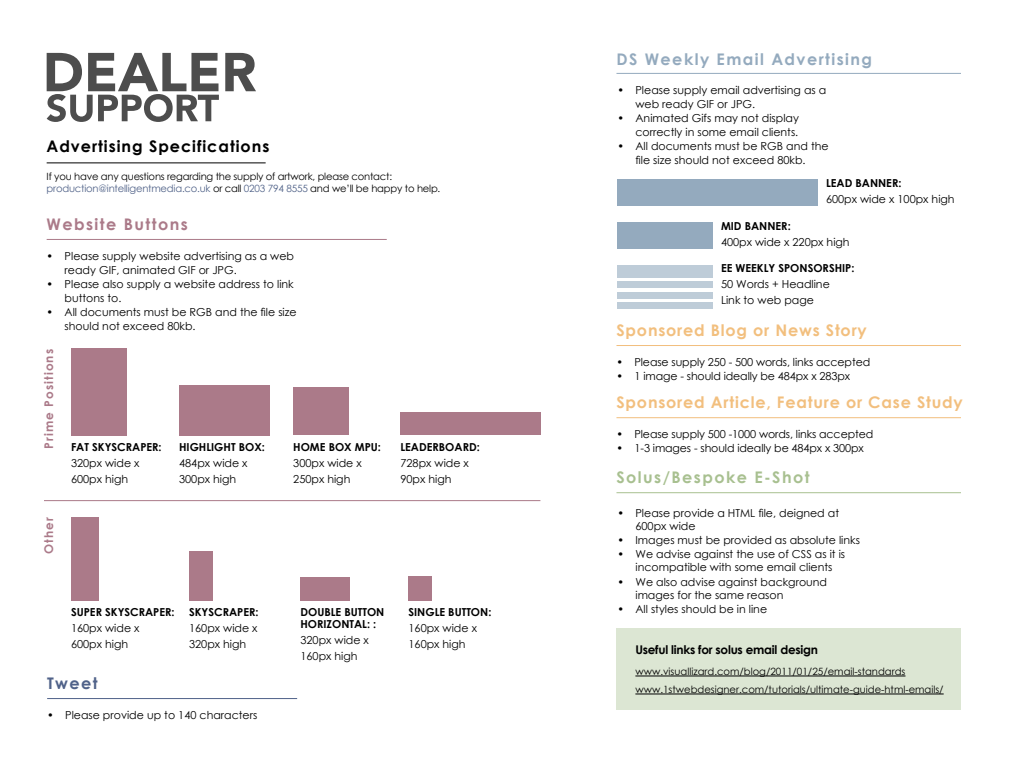
<style>
.page{position:relative;width:1024px;height:768px;background:#fff}
.page>*{position:absolute;margin:0;border:0;box-sizing:border-box;transform-origin:0 0}
.t1{font:700 16px "Century Gothic";letter-spacing:.05em;color:#f2bf7e}
.t2{font:700 16px "Century Gothic";letter-spacing:.06em;color:#000}
.t3{font:700 16px "Century Gothic";letter-spacing:.09em;color:#94aabe}
.t4{font:700 16px "Century Gothic";letter-spacing:.09em;color:#a8c090}
.t5{font:700 16px "Century Gothic";letter-spacing:.09em;color:#ab7a89}
.t6{font:700 16px "Century Gothic";letter-spacing:.09em;color:#506289}
.t7{font:700 12px "Century Gothic";letter-spacing:-.02em;color:#000}
.t8{font:700 12px "Century Gothic";letter-spacing:.09em;color:#ab7a89}
.t9{font:11px/16px "Century Gothic";color:#000}
.t10{font:700 11px/12px "Century Gothic";color:#000}
.t11{font:10px/12px "Century Gothic";letter-spacing:-.02em;color:#000}
.t12{font:10px/18px "Century Gothic";color:#000}
.s1{color:#506288}
</style>
<div class="page">
<hr style="left:47px;top:239px;width:340px;height:1px;background:#ab7a89">
<hr style="left:44px;top:500px;width:496px;height:1px;background:#ab7a89">
<hr style="left:47px;top:698px;width:250px;height:1px;background:#506289">
<div style="left:71px;top:348px;width:56px;height:87px;background:#ab7a89"></div>
<div style="left:71px;top:517px;width:28px;height:84px;background:#ab7a89"></div>
<div style="left:189px;top:551px;width:24px;height:50px;background:#ab7a89"></div>
<div style="left:300px;top:577px;width:49px;height:24px;background:#ab7a89"></div>
<div style="left:408px;top:576px;width:24px;height:25px;background:#ab7a89"></div>
<div style="left:293px;top:388px;width:56px;height:47px;background:#ab7a89"></div>
<div style="left:179px;top:385px;width:91px;height:50px;background:#ab7a89"></div>
<div style="left:400px;top:413px;width:140px;height:22px;background:#ab7a89"></div>
<hr style="left:47px;top:162px;width:219px;height:1px;background:#000">
<svg style="left:47px;top:53px;width:209px;height:69px"></svg>
<div style="left:616px;top:628px;width:345px;height:82px;background:#dce6d3"></div>
<hr style="left:635px;top:676px;width:270px;height:1px;background:#000">
<hr style="left:635px;top:694px;width:309px;height:1px;background:#000">
<div style="left:617px;top:179px;width:201px;height:27px;background:#94aabe"></div>
<div style="left:617px;top:222px;width:96px;height:27px;background:#94aabe"></div>
<div style="left:617px;top:265px;width:96px;height:13px;background:#beccd8"></div>
<div style="left:617px;top:282px;width:96px;height:6px;background:#beccd8"></div>
<div style="left:617px;top:292px;width:96px;height:6px;background:#beccd8"></div>
<div style="left:617px;top:303px;width:96px;height:6px;background:#beccd8"></div>
<hr style="left:616px;top:345px;width:345px;height:1px;background:#f2bf7e">
<hr style="left:616px;top:417px;width:345px;height:1px;background:#f2bf7e">
<hr style="left:616px;top:73px;width:345px;height:1px;background:#94aabe">
<hr style="left:616px;top:492px;width:345px;height:1px;background:#a8c090">
<h1 class="t2" style="left:47px;top:135px;width:224px">Advertising Specifications</h1>
<p class="t11" style="left:47px;top:170px;width:395px">If you have any questions regarding the supply of artwork, please contact: <span class="s1">production@intelligentmedia.co.uk</span> or call <span class="s1">0203 794 8555</span> and we’ll be happy to help.</p>
<h1 class="t5" style="left:47px;top:212px;width:143px">Website Buttons</h1>
<p class="t9" style="left:65px;top:249px;width:231px;line-height:14px;text-indent:-18px">• Please supply website advertising as a web ready GIF, animated GIF or JPG.</p>
<p class="t9" style="left:65px;top:277px;width:231px;line-height:14px;text-indent:-18px">• Please also supply a website address to link buttons to.</p>
<p class="t9" style="left:65px;top:305px;width:233px;line-height:14px;text-indent:-18px">• All documents must be RGB and the file size should not exceed 80kb.</p>
<p class="t8" style="left:40px;top:449px;width:102px;rotate:-90deg">Prime Positions</p>
<p class="t10" style="left:293px;top:440px;width:89px">HOME BOX MPU:</p>
<p class="t9" style="left:293px;top:455px;width:70px">300px wide x<br>250px high</p>
<p class="t10" style="left:71px;top:441px;width:92px">FAT SKYSCRAPER:</p>
<p class="t9" style="left:71px;top:455px;width:70px">320px wide x<br>600px high</p>
<p class="t10" style="left:179px;top:441px;width:87px">HIGHLIGHT BOX:</p>
<p class="t9" style="left:179px;top:455px;width:70px">484px wide x<br>300px high</p>
<p class="t8" style="left:40px;top:554px;width:38px;rotate:-90deg">Other</p>
<p class="t10" style="left:400px;top:440px;width:81px">LEADERBOARD:</p>
<p class="t9" style="left:400px;top:455px;width:70px">728px wide x<br>90px high</p>
<p class="t10" style="left:71px;top:606px;width:105px">SUPER SKYSCRAPER:</p>
<p class="t9" style="left:71px;top:620px;width:70px">160px wide x<br>600px high</p>
<p class="t10" style="left:189px;top:606px;width:71px">SKYSCRAPER:</p>
<p class="t9" style="left:189px;top:620px;width:70px">160px wide x<br>320px high</p>
<h1 class="t6" style="left:47px;top:671px;width:52px">Tweet</h1>
<p class="t9" style="left:47px;top:707px;width:212px">• Please provide up to 140 characters</p>
<p class="t10" style="left:300px;top:606px;width:86px">DOUBLE BUTTON<br>HORIZONTAL: :</p>
<p class="t9" style="left:300px;top:632px;width:70px">320px wide x<br>160px high</p>
<p class="t10" style="left:408px;top:606px;width:84px">SINGLE BUTTON:</p>
<p class="t9" style="left:408px;top:620px;width:70px">160px wide x<br>160px high</p>
<h1 class="t3" style="left:616px;top:47px;width:257px">DS Weekly Email Advertising</h1>
<p class="t9" style="left:635px;top:82px;width:192px;line-height:14px;text-indent:-18px">• Please supply email advertising as a web ready GIF or JPG.</p>
<p class="t9" style="left:617px;top:110px;width:183px;line-height:14px;text-align:right">• Animated Gifs may not display correctly in some email clients.</p>
<p class="t9" style="left:617px;top:138px;width:213px;line-height:14px;text-align:center">• All documents must be RGB and the file size should not exceed 80kb.</p>
<p class="t10" style="left:826px;top:177px;width:77px">LEAD BANNER:</p>
<p class="t9" style="left:826px;top:191px;width:130px">600px wide x 100px high</p>
<p class="t10" style="left:721px;top:220px;width:71px">MID BANNER:</p>
<p class="t9" style="left:721px;top:234px;width:130px">400px wide x 220px high</p>
<p class="t10" style="left:721px;top:262px;width:135px">EE WEEKLY SPONSORSHIP:</p>
<p class="t9" style="left:721px;top:276px;width:110px">50 Words + Headline<br>Link to web page</p>
<h1 class="t1" style="left:616px;top:318px;width:252px">Sponsored Blog or News Story</h1>
<p class="t9" style="left:616px;top:354px;width:255px">• Please supply 250 - 500 words, links accepted</p>
<p class="t9" style="left:616px;top:368px;width:235px">• 1 image - should ideally be 484px x 283px</p>
<h1 class="t1" style="left:616px;top:390px;width:348px">Sponsored Article, Feature or Case Study</h1>
<p class="t9" style="left:616px;top:426px;width:258px">• Please supply 500 -1000 words, links accepted</p>
<p class="t9" style="left:616px;top:440px;width:249px">• 1-3 images - should ideally be 484px x 300px</p>
<h1 class="t4" style="left:616px;top:465px;width:195px">Solus/Bespoke E-Shot</h1>
<p class="t9" style="left:635px;top:506px;width:205px;line-height:13.2px;text-indent:-18px">• Please provide a HTML file, deigned at<br>600px wide</p>
<p class="t9" style="left:617px;top:532px;width:244px">• Images must be provided as absolute links</p>
<p class="t9" style="left:617px;top:548px;width:229px;line-height:13.2px;text-align:center">• We advise against the use of CSS as it is incompatible with some email clients</p>
<p class="t9" style="left:635px;top:575px;width:193px;line-height:13.2px;text-indent:-18px">• We also advise against background images for the same reason</p>
<p class="t9" style="left:617px;top:601px;width:151px">• All styles should be in line</p>
<p class="t7" style="left:635px;top:641px;width:184px">Useful links for solus email design</p>
<p class="t12" style="left:635px;top:662px;width:310px">www.visuallizard.com/blog/2011/01/25/email-standards www.1stwebdesigner.com/tutorials/ultimate-guide-html-emails/</p>
</div>
